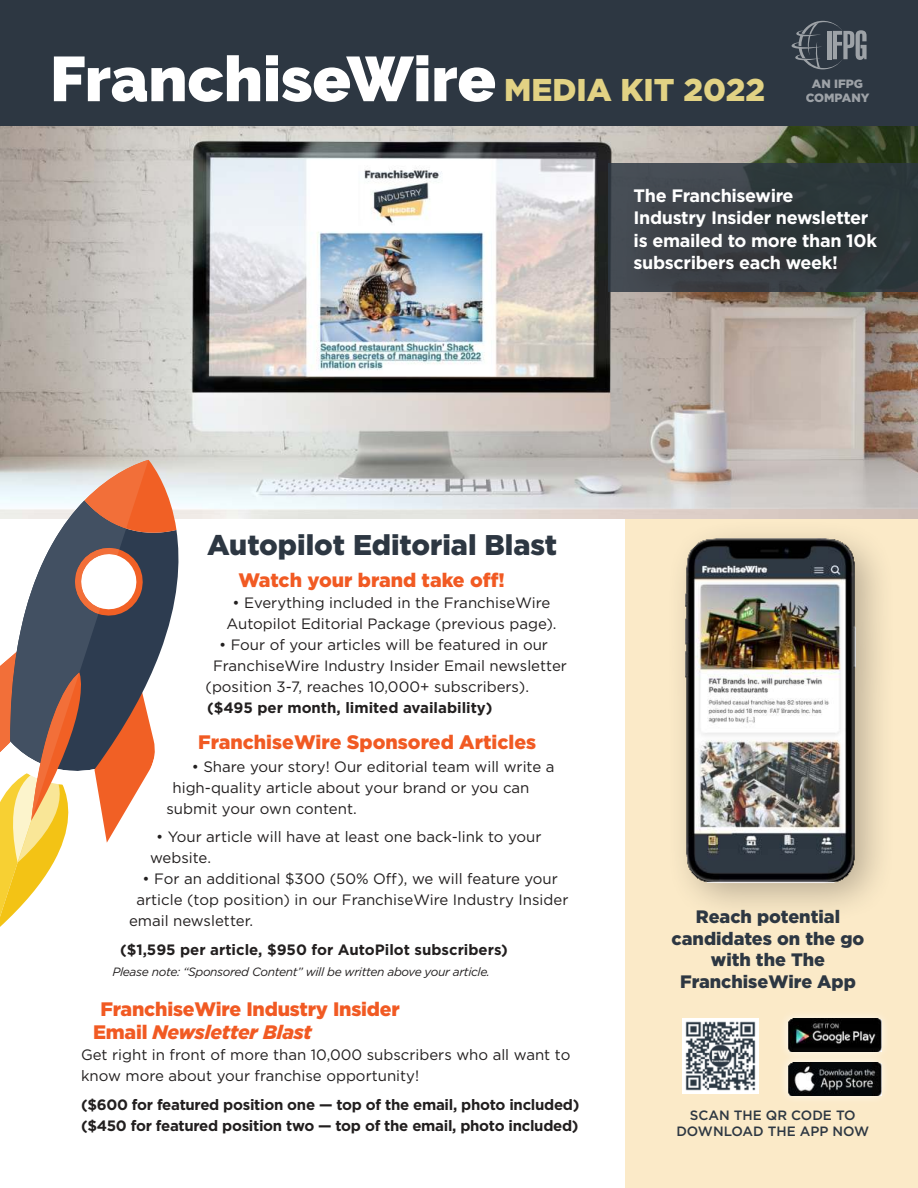
<style>
.page{position:relative;width:918px;height:1188px;background:#fff}
.page>*{position:absolute;margin:0;border:0;box-sizing:border-box;transform-origin:0 0}
.t1{font:900 63px "Raleway";color:#fff}
.t2{font:900 28.5px "Gotham";color:#2d3742}
.t3{font:900 19.5px/23.4px "Gotham";letter-spacing:-.01em;color:#f15a23}
.t4{font:700 18px/22.5px "Gotham";letter-spacing:-.02em;color:#fff}
.t5{font:900 18px/21.6px "Gotham";color:#2d3742;text-align:center}
.t6{font:15px/21px "Gotham";color:#221f1f}
.t7{font:700 15px/21px "Gotham";letter-spacing:-.02em;color:#221f1f}
.t8{font:700 15px "Gotham";color:#221f1f}
.t9{font:500 13.5px/16.2px "Gotham";color:#2d3742;text-align:center}
.t10{font:italic 12px "Gotham";letter-spacing:-.03em;color:#221f1f}
.t11{font:900 12px/14.4px "Gotham";color:#fff;text-align:center}
.s1{font-family:"Gotham";font-size:31.5px;color:#e2d284}
.s2{font-style:italic}
</style>
<div class="page">
<div style="left:626px;top:518px;width:292px;height:670px;background:#fbeac8"></div>
<img style="left:0;top:126px;width:918px;height:392px">
<svg style="left:176px;top:500px;width:5px;height:91px"></svg>
<svg style="left:0;top:460px;width:176px;height:467px"></svg>
<div style="left:0;top:0;width:918px;height:126px;background:#2d3742"></div>
<svg style="left:792px;top:21px;width:75px;height:48px;background:#4f5760"></svg>
<div style="left:664px;top:518px;width:234px;height:406px;background:#221f1f;opacity:.3"></div>
<img style="left:671px;top:524px;width:197px;height:373px">
<img style="left:683px;top:1018px;width:75px;height:76px">
<svg style="left:784px;top:1061px;width:101px;height:38px"></svg>
<img style="left:788px;top:1063px;width:94px;height:32px">
<div style="left:778px;top:1009px;width:113px;height:52px;background:linear-gradient(to right,#fbedd2,#fbedd2)"></div>
<img style="left:788px;top:1019px;width:94px;height:33px">
<svg style="left:608px;top:163px;width:310px;height:128px;background:#374046"></svg>
<div style="left:624px;top:178px;width:282px;height:123px;background:#221f1f;opacity:.85"></div>
<h1 class="t1" style="left:50px;top:43px;width:717px">FranchiseWire <span class="s1">MEDIA KIT 2022</span></h1>
<p class="t11" style="left:806px;top:77px;width:65px">AN IFPG<br>COMPANY</p>
<p class="t4" style="left:634px;top:185px;width:245px">The Franchisewire<br>Industry Insider newsletter is emailed to more than 10k subscribers each week!</p>
<h2 class="t2" style="left:207px;top:532px;width:352px">Autopilot Editorial Blast</h2>
<h3 class="t3" style="left:238px;top:570px;width:268px">Watch your brand take off!</h3>
<p class="t6" style="left:226px;top:593px;width:332px;text-align:center">• Everything included in the FranchiseWire<br>Autopilot Editorial Package (previous page).</p>
<p class="t6" style="left:219px;top:635px;width:331px">• Four of your articles will be featured in our</p>
<p class="t6" style="left:213px;top:656px;width:356px">FranchiseWire Industry Insider Email newsletter</p>
<p class="t6" style="left:206px;top:677px;width:325px">(position 3-7, reaches 10,000+ subscribers).</p>
<p class="t8" style="left:207px;top:702px;width:287px">($495 per month, limited availability)</p>
<h3 class="t3" style="left:198px;top:731px;width:339px">FranchiseWire Sponsored Articles</h3>
<p class="t6" style="left:192px;top:757px;width:364px">• Share your story! Our editorial team will write a</p>
<p class="t6" style="left:173px;top:778px;width:359px">high-quality article about your brand or you can</p>
<p class="t6" style="left:167px;top:799px;width:192px">submit your own content.</p>
<p class="t6" style="left:150px;top:827px;width:393px;text-indent:6px">• Your article will have at least one back-link to your website.</p>
<p class="t6" style="left:143px;top:869px;width:417px">• For an additional $300 (50% Off), we will feature your</p>
<p class="t6" style="left:137px;top:890px;width:433px">article (top position) in our FranchiseWire Industry Insider</p>
<p class="t6" style="left:129px;top:911px;width:126px">email newsletter.</p>
<p class="t8" style="left:120px;top:944px;width:389px">($1,595 per article, $950 for AutoPilot subscribers)</p>
<p class="t10" style="left:113px;top:966px;width:379px">Please note: “Sponsored Content” will be written above your article.</p>
<h3 class="t3" style="left:93px;top:998px;width:308px;text-indent:8px">FranchiseWire Industry Insider<br>Email <span class="s2">Newsletter Blast</span></h3>
<p class="t6" style="left:81px;top:1045px;width:491px">Get right in front of more than 10,000 subscribers who all want to know more about your franchise opportunity!</p>
<p class="t7" style="left:81px;top:1095px;width:500px">($600 for featured position one — top of the email, photo included) ($450 for featured position two — top of the email, photo included)</p>
<p class="t5" style="left:672px;top:907px;width:194px">Reach potential candidates on the go with the The<br>FranchiseWire App</p>
<p class="t9" style="left:676px;top:1108px;width:194px">SCAN THE QR CODE TO<br>DOWNLOAD THE APP NOW</p>
</div>
